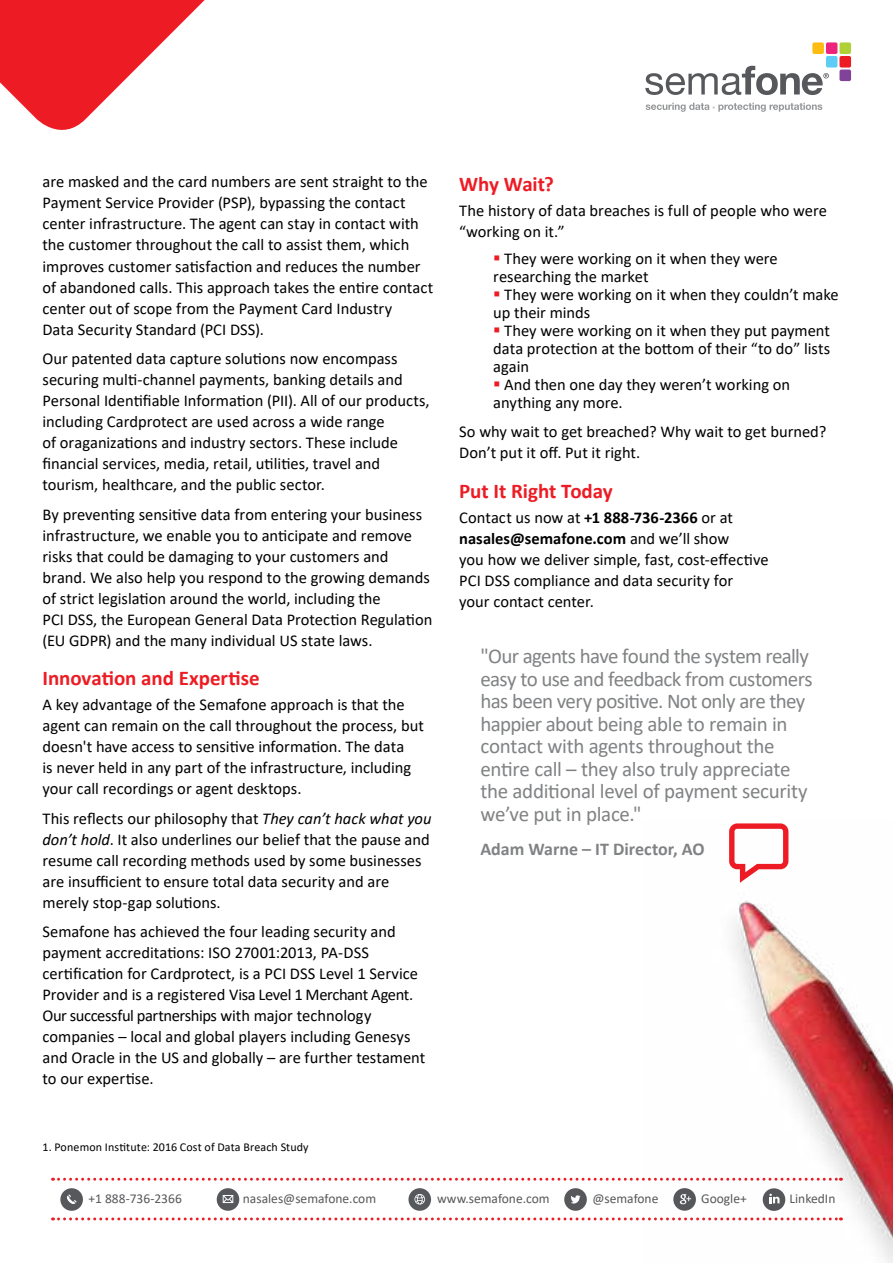
<style>
.page{position:relative;width:893px;height:1263px;background:#fff}
.page>*{position:absolute;margin:0;border:0;box-sizing:border-box;transform-origin:0 0}
.t1{font:21px/22.5px "Calibri";letter-spacing:-.02em;color:#808284}
.t2{font:700 21px "Calibri";letter-spacing:-.005em;color:#ed1c24}
.t3{font:700 18px "Calibri";letter-spacing:-.005em;color:#808284}
.t4{font:16.5px/21px "Calibri";color:#000}
.t5{font:13.5px "Calibri";color:#57585b}
.t6{font:12px "Calibri";letter-spacing:.01em;color:#000}
.s1{font-style:italic}
.s2{color:#ed1c24}
.s3{font-weight:700}
</style>
<div class="page">
<svg style="left:0;top:0;width:205px;height:130px;fill:#ed1c24"></svg>
<div style="left:839px;top:42px;width:12px;height:12px;background:#afd135;border-radius:2px"></div>
<svg style="left:646px;top:103px;width:176px;height:9px"></svg>
<div style="left:826px;top:42px;width:11px;height:12px;background:#ed247c;border-radius:2px"></div>
<div style="left:812px;top:42px;width:12px;height:12px;background:#fdbc11;border-radius:2px"></div>
<div style="left:839px;top:56px;width:12px;height:12px;background:#ed1c24;border-radius:2px"></div>
<div style="left:826px;top:56px;width:11px;height:12px;background:#5eccf5;border-radius:2px"></div>
<div style="left:839px;top:70px;width:12px;height:11px;background:#814399;border-radius:2px"></div>
<svg style="left:645px;top:66px;width:184px;height:29px"></svg>
<div style="left:60px;top:1188px;width:23px;height:23px;background:#57585b;border-radius:50%"></div>
<svg style="left:67px;top:1194px;width:10px;height:10px"></svg>
<div style="left:217px;top:1188px;width:22px;height:23px;background:#57585b;border-radius:50%"></div>
<svg style="left:222px;top:1195px;width:12px;height:8px"></svg>
<div style="left:408px;top:1188px;width:23px;height:23px;background:#57585b;border-radius:50%"></div>
<svg style="left:414px;top:1194px;width:11px;height:10px"></svg>
<div style="left:564px;top:1188px;width:23px;height:23px;background:#57585b;border-radius:50%"></div>
<svg style="left:571px;top:1195px;width:10px;height:8px"></svg>
<svg style="left:53px;top:1178px;width:591px;height:3px"></svg>
<svg style="left:53px;top:1217px;width:591px;height:3px"></svg>
<img style="left:644px;top:829px;width:249px;height:434px">
<svg style="left:729px;top:823px;width:59px;height:60px"></svg>
<p class="t4" style="left:43px;top:172px;width:392px">are masked and the card numbers are sent straight to the Payment Service Provider (PSP), bypassing the contact center infrastructure. The agent can stay in contact with the customer throughout the call to assist them, which improves customer satisfaction and reduces the number of abandoned calls. This approach takes the entire contact center out of scope from the Payment Card Industry<br>Data Security Standard (PCI DSS).</p>
<p class="t4" style="left:43px;top:348px;width:389px">Our patented data capture solutions now encompass securing multi-channel payments, banking details and Personal Identifiable Information (PII). All of our products, including Cardprotect are used across a wide range<br>of oraganizations and industry sectors. These include financial services, media, retail, utilities, travel and tourism, healthcare, and the public sector.</p>
<p class="t4" style="left:43px;top:503px;width:391px">By preventing sensitive data from entering your business infrastructure, we enable you to anticipate and remove risks that could be damaging to your customers and brand. We also help you respond to the growing demands of strict legislation around the world, including the<br>PCI DSS, the European General Data Protection Regulation (EU GDPR) and the many individual US state laws.</p>
<p class="t2" style="left:43px;top:663px;width:219px">Innovation and Expertise</p>
<p class="t4" style="left:43px;top:695px;width:383px">A key advantage of the Semafone approach is that the agent can remain on the call throughout the process, but doesn't have access to sensitive information. The data<br>is never held in any part of the infrastructure, including your call recordings or agent desktops.</p>
<p class="t4" style="left:43px;top:807px;width:390px">This reflects our philosophy that <span class="s1">They can’t hack what you don’t hold</span>. It also underlines our belief that the pause and resume call recording methods used by some businesses are insufficient to ensure total data security and are merely stop-gap solutions.</p>
<p class="t4" style="left:43px;top:922px;width:384px">Semafone has achieved the four leading security and payment accreditations: ISO 27001:2013, PA-DSS certification for Cardprotect, is a PCI DSS Level 1 Service Provider and is a registered Visa Level 1 Merchant Agent.<br>Our successful partnerships with major technology companies – local and global players including Genesys and Oracle in the US and globally – are further testament to our expertise.</p>
<p class="t6" style="left:43px;top:1139px;width:268px">1. Ponemon Institute: 2016 Cost of Data Breach Study</p>
<p class="t2" style="left:459px;top:176px;width:96px">Why Wait?</p>
<p class="t4" style="left:459px;top:201px;width:369px">The history of data breaches is full of people who were “working on it.”</p>
<p class="t4" style="left:493px;top:250px;width:286px;line-height:18px"><span class="s2">▪</span> They were working on it when they were researching the market</p>
<p class="t4" style="left:493px;top:285px;width:347px;line-height:18px"><span class="s2">▪</span> They were working on it when they couldn’t make up their minds</p>
<p class="t4" style="left:493px;top:322px;width:338px;line-height:18px;text-align:justify"><span class="s2">▪</span> They were working on it when they put payment data protection at the bottom of their “to do” lists again</p>
<p class="t4" style="left:493px;top:375px;width:298px;line-height:18px"><span class="s2">▪</span> And then one day they weren’t working on anything any more.</p>
<p class="t4" style="left:459px;top:422px;width:369px">So why wait to get breached? Why wait to get burned?<br>Don’t put it off. Put it right.</p>
<p class="t2" style="left:459px;top:476px;width:155px">Put It Right Today</p>
<p class="t4" style="left:459px;top:508px;width:311px">Contact us now at <span class="s3">+1 888-736-2366</span> or at <span class="s3">nasales@semafone.com</span> and we’ll show<br>you how we deliver simple, fast, cost-effective PCI DSS compliance and data security for<br>your contact center.</p>
<p class="t1" style="left:480px;top:646px;width:334px">"Our agents have found the system really easy to use and feedback from customers has been very positive. Not only are they happier about being able to remain in contact with agents throughout the entire call – they also truly appreciate the additional level of payment security we’ve put in place."</p>
<p class="t3" style="left:480px;top:836px;width:226px">Adam Warne – IT Director, AO</p>
<p class="t5" style="left:89px;top:1193px;width:95px">+1 888-736-2366</p>
<p class="t5" style="left:243px;top:1193px;width:135px">nasales@semafone.com</p>
<p class="t5" style="left:437px;top:1193px;width:114px">www.semafone.com</p>
<p class="t5" style="left:592px;top:1193px;width:68px">@semafone</p>
<p class="t5" style="left:701px;top:1193px;width:47px">Google+</p>
<p class="t5" style="left:789px;top:1193px;width:47px">LinkedIn</p>
</div>
